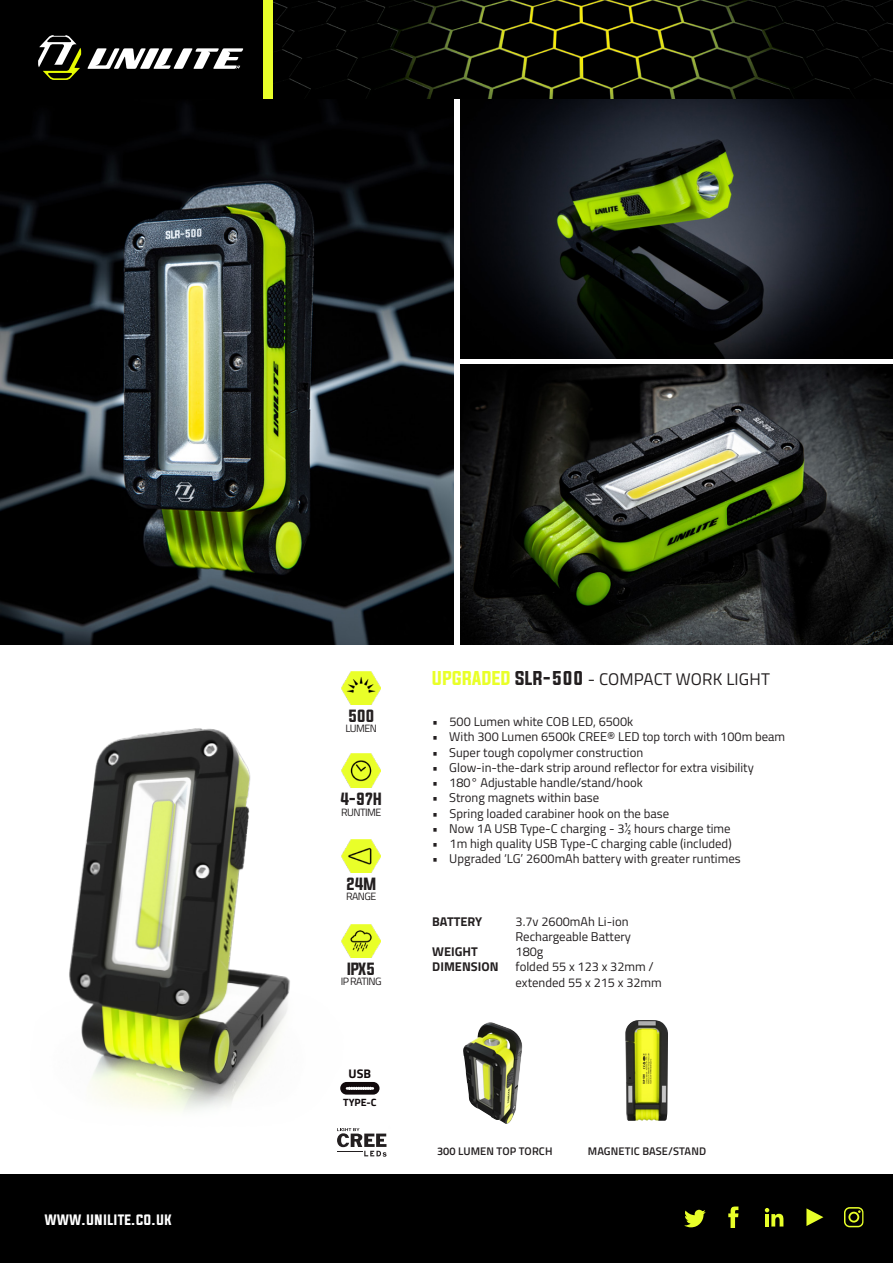
<style>
.page{position:relative;width:893px;height:1263px;background:#fff}
.page>*{position:absolute;margin:0;border:0;box-sizing:border-box;transform-origin:0 0}
.t1{font:16.95px "Titillium Web";letter-spacing:.01em;color:#231f20}
.t2{font:15px "Evogria";letter-spacing:-.05em;color:#231f20}
.t3{font:13.5px "Evogria";color:#fff}
.t4{font:12.75px/15.3px "Titillium Web";color:#231f20}
.t5{font:700 12.75px "Titillium Web";color:#231f20}
.t6{font:700 12.45px "Titillium Web";color:#110a0c}
.t7{font:600 11.1px "Titillium Web";letter-spacing:.01em;color:#231f20}
.t8{font:10.65px "Titillium Web";letter-spacing:-.05em;color:#231f20}
.t9{font:700 10.5px "Titillium Web";color:#110a0c}
.s1{font-family:"Evogria";color:#e9ff29}
.s2{font-family:"Evogria"}
</style>
<div class="page">
<img style="left:0;top:99px;width:454px;height:545px">
<img style="left:69px;top:686px;width:318px;height:471px">
<img style="left:342px;top:671px;width:39px;height:34px">
<img style="left:342px;top:754px;width:39px;height:34px">
<img style="left:342px;top:839px;width:39px;height:34px">
<img style="left:342px;top:924px;width:39px;height:34px">
<img style="left:461px;top:99px;width:432px;height:259px">
<img style="left:461px;top:364px;width:432px;height:280px">
<img style="left:463px;top:1022px;width:60px;height:102px">
<img style="left:625px;top:1020px;width:43px;height:101px">
<div style="left:0;top:1174px;width:893px;height:89px;background:#000"></div>
<div style="left:0;top:0;width:893px;height:99px;background:#000"></div>
<div style="left:263px;top:0;width:10px;height:99px;background:#e9ff29"></div>
<svg style="left:87px;top:48px;width:156px;height:21px"></svg>
<svg style="left:38px;top:35px;width:43px;height:45px"></svg>
<img style="left:273px;top:0;width:620px;height:99px">
<svg style="left:806px;top:1208px;width:17px;height:18px"></svg>
<svg style="left:844px;top:1207px;width:20px;height:20px"></svg>
<svg style="left:684px;top:1210px;width:22px;height:17px"></svg>
<svg style="left:765px;top:1208px;width:18px;height:18px"></svg>
<svg style="left:728px;top:1206px;width:10px;height:22px"></svg>
<svg style="left:340px;top:1082px;width:40px;height:12px"></svg>
<svg style="left:337px;top:1128px;width:49px;height:29px"></svg>
<p class="t3" style="left:44px;top:1210px;width:129px">WWW.UNILITE.CO.UK</p>
<p class="t2" style="left:348px;top:705px;width:29px">500</p>
<p class="t8" style="left:345px;top:721px;width:33px">LUMEN</p>
<p class="t2" style="left:340px;top:789px;width:44px">4-97H</p>
<p class="t8" style="left:341px;top:804px;width:42px">RUNTIME</p>
<p class="t2" style="left:346px;top:873px;width:32px">24M</p>
<p class="t8" style="left:346px;top:889px;width:32px">RANGE</p>
<p class="t2" style="left:347px;top:958px;width:30px">IPX5</p>
<p class="t8" style="left:341px;top:973px;width:43px">IP RATING</p>
<p class="t6" style="left:349px;top:1064px;width:24px">USB</p>
<p class="t9" style="left:343px;top:1094px;width:35px">TYPE-C</p>
<h1 class="t1" style="left:432px;top:667px;width:339px"><span class="s1">UPGRADED</span> <span class="s2">SLR-500</span> - COMPACT WORK LIGHT</h1>
<p class="t4" style="left:432px;top:713px;width:202px">• 500 Lumen white COB LED, 6500k</p>
<p class="t4" style="left:432px;top:728px;width:354px">• With 300 Lumen 6500k CREE® LED top torch with 100m beam</p>
<p class="t4" style="left:432px;top:744px;width:212px">• Super tough copolymer construction</p>
<p class="t4" style="left:432px;top:759px;width:323px">• Glow-in-the-dark strip around reflector for extra visibility</p>
<p class="t4" style="left:432px;top:774px;width:212px">• 180° Adjustable handle/stand/hook</p>
<p class="t4" style="left:432px;top:790px;width:168px">• Strong magnets within base</p>
<p class="t4" style="left:432px;top:805px;width:238px">• Spring loaded carabiner hook on the base</p>
<p class="t4" style="left:432px;top:820px;width:300px">• Now 1A USB Type-C charging - 3½ hours charge time</p>
<p class="t4" style="left:432px;top:835px;width:301px">• 1m high quality USB Type-C charging cable (included)</p>
<p class="t4" style="left:432px;top:851px;width:310px">• Upgraded ‘LG’ 2600mAh battery with greater runtimes</p>
<p class="t5" style="left:432px;top:911px;width:51px">BATTERY</p>
<p class="t4" style="left:516px;top:913px;width:117px">3.7v 2600mAh Li-ion<br>Rechargeable Battery</p>
<p class="t5" style="left:432px;top:942px;width:47px">WEIGHT</p>
<p class="t4" style="left:516px;top:943px;width:29px">180g</p>
<p class="t5" style="left:432px;top:957px;width:68px">DIMENSION</p>
<p class="t4" style="left:516px;top:958px;width:148px">folded 55 x 123 x 32mm / extended 55 x 215 x 32mm</p>
<p class="t7" style="left:437px;top:1142px;width:117px">300 LUMEN TOP TORCH</p>
<p class="t7" style="left:588px;top:1143px;width:120px">MAGNETIC BASE/STAND</p>
</div>
